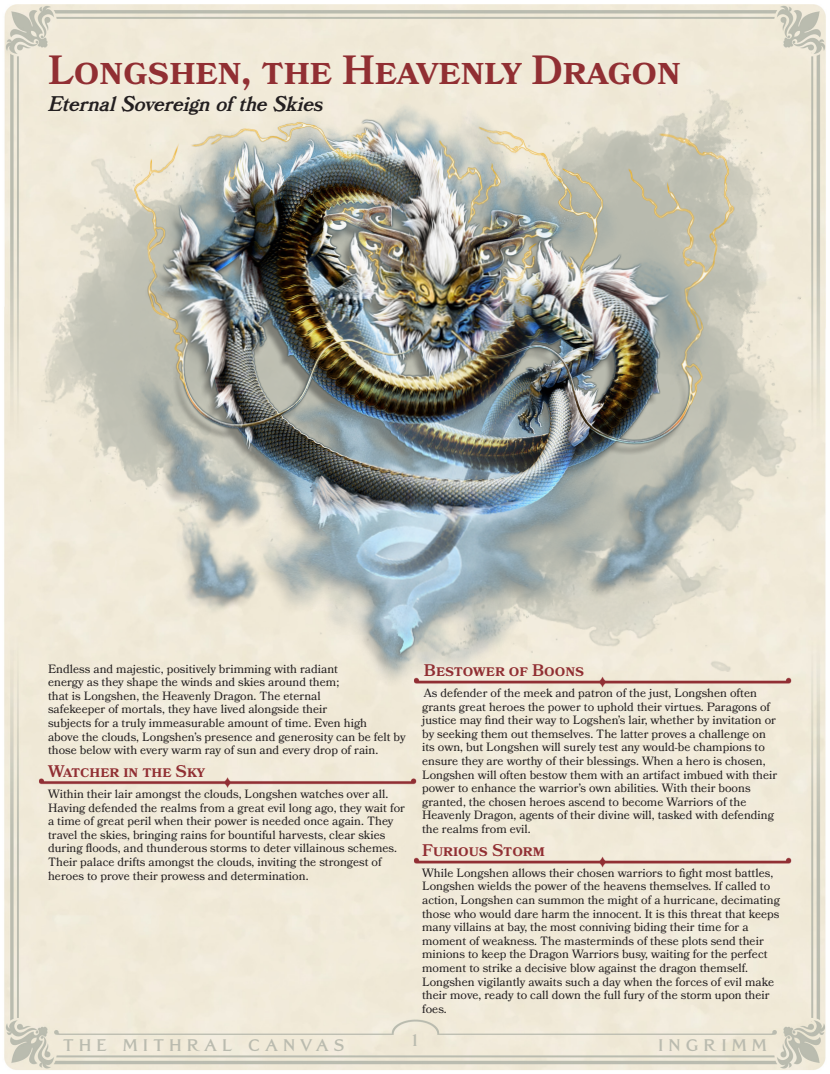
<style>
.page{position:relative;width:830px;height:1074px;background:#fff}
.page>*{position:absolute;margin:0;border:0;box-sizing:border-box;transform-origin:0 0}
.Monster_Name{font:600 40.72px "Bookmania";color:#912f33}
.Lore_Text{font:italic 19px "Bookman JF Pro";color:#231f20}
.Paragraph_Title{font:600 16.8px "Bookmania";color:#912f33}
.t1{font:700 16.8px "Grand Central";letter-spacing:.3em;color:#babbaf}
.Body_Text{font:12px/13.6px "Bookmania";color:#231f20}
</style>
<div class="page">
<div style="left:4px;top:704px;width:822px;height:366px;background:#f1ead9"></div>
<img style="left:4px;top:4px;width:822px;height:700px">
<img style="left:182px;top:119px;width:644px;height:660px">
<img style="left:4px;top:102px;width:85px;height:508px">
<img style="left:89px;top:53px;width:686px;height:687px">
<img style="left:410px;top:665px;width:384px;height:33px">
<img style="left:410px;top:845px;width:384px;height:32px">
<img style="left:35px;top:765px;width:384px;height:33px">
<p class="Monster_Name" style="left:48px;top:46px;width:633px">Longshen, the Heavenly Dragon</p>
<p class="Lore_Text" style="left:48px;top:89px;width:276px">Eternal Sovereign of the Skies</p>
<p class="Body_Text" style="left:48px;top:661px;width:359px">Endless and majestic, positively brimming with radiant<br>energy as they shape the winds and skies around them;<br>that is Longshen, the Heavenly Dragon. The eternal<br>safekeeper of mortals, they have lived alongside their<br>subjects for a truly immeasurable amount of time. Even high<br>above the clouds, Longshen’s presence and generosity can be felt by those below with every warm ray of sun and every drop of rain.</p>
<p class="Paragraph_Title" style="left:48px;top:761px;width:158px">Watcher in the Sky</p>
<p class="Body_Text" style="left:48px;top:786px;width:358px">Within their lair amongst the clouds, Longshen watches over all.<br>Having defended the realms from a great evil long ago, they wait for a time of great peril when their power is needed once again. They travel the skies, bringing rains for bountiful harvests, clear skies during floods, and thunderous storms to deter villainous schemes.<br>Their palace drifts amongst the clouds, inviting the strongest of heroes to prove their prowess and determination.</p>
<p class="Paragraph_Title" style="left:424px;top:660px;width:162px">Bestower of Boons</p>
<p class="Body_Text" style="left:422px;top:685px;width:356px">As defender of the meek and patron of the just, Longshen often grants great heroes the power to uphold their virtues. Paragons of justice may find their way to Logshen’s lair, whether by invitation or by seeking them out themselves. The latter proves a challenge on its own, but Longshen will surely test any would-be champions to ensure they are worthy of their blessings. When a hero is chosen, Longshen will often bestow them with an artifact imbued with their power to enhance the warrior’s own abilities. With their boons granted, the chosen heroes ascend to become Warriors of the Heavenly Dragon, agents of their divine will, tasked with defending the realms from evil.</p>
<p class="Paragraph_Title" style="left:422px;top:840px;width:124px">Furious Storm</p>
<p class="Body_Text" style="left:422px;top:865px;width:359px">While Longshen allows their chosen warriors to fight most battles, Longshen wields the power of the heavens themselves. If called to action, Longshen can summon the might of a hurricane, decimating those who would dare harm the innocent. It is this threat that keeps many villains at bay, the most conniving biding their time for a moment of weakness. The masterminds of these plots send their minions to keep the Dragon Warriors busy, waiting for the perfect moment to strike a decisive blow against the dragon themself.<br>Longshen vigilantly awaits such a day when the forces of evil make their move, ready to call down the full fury of the storm upon their foes.</p>
<h3 class="t1" style="left:412px;top:1029px;width:7px">1</h3>
<h3 class="t1" style="left:63px;top:1034px;width:282px">THE MITHRAL CANVAS</h3>
<h3 class="t1" style="left:658px;top:1034px;width:110px">INGRIMM</h3>
</div>
